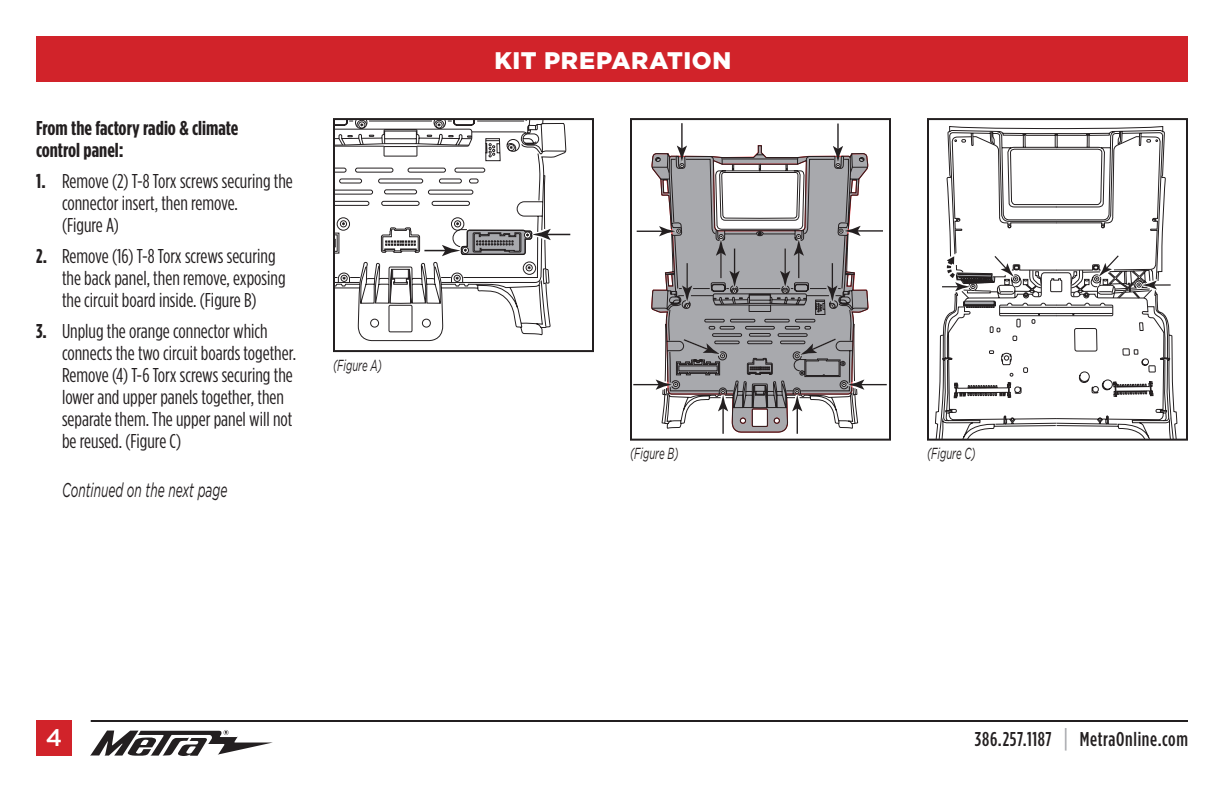
<style>
.page{position:relative;width:1224px;height:792px;background:#fff}
.page>*{position:absolute;margin:0;border:0;box-sizing:border-box;transform-origin:0 0}
.t1{font:900 24px "Gotham";letter-spacing:.025em;color:#fff}
.t2{font:500 24px "Gotham";color:#fff}
.t3{font:20px/22px "Gotham Condensed";color:#231f20}
.t4{font:700 20px/22px "Gotham Condensed";color:#231f20;scale:1.07 1}
.t5{font:500 20px "Gotham Condensed";letter-spacing:.03em;color:#231f20}
.t6{font:italic 20px "Gotham";color:#231f20;scale:.6 1}
.t7{font:italic 16px "Gotham";color:#231f20;scale:.6 1}
.s1{font-weight:700}
.s2{font-size:26px;color:#a8a9ad}
</style>
<div class="page">
<div style="left:36px;top:36px;width:1152px;height:45px;background:#d1232a"></div>
<svg style="left:90px;top:730px;width:183px;height:26px"></svg>
<hr style="left:91px;top:720px;width:1097px;height:2px;background:#231f20">
<div style="left:36px;top:720px;width:36px;height:36px;background:#d1232a"></div>
<svg style="left:633px;top:123px;width:254px;height:311px"></svg>
<div style="left:630px;top:118px;width:261px;height:323px;border:2px solid #231f20"></div>
<svg style="left:935px;top:334px;width:7px;height:104px"></svg>
<svg style="left:963px;top:425px;width:187px;height:13px"></svg>
<svg style="left:942px;top:126px;width:229px;height:299px"></svg>
<div style="left:927px;top:118px;width:261px;height:323px;border:2px solid #231f20"></div>
<svg style="left:336px;top:121px;width:234px;height:220px"></svg>
<div style="left:333px;top:118px;width:261px;height:234px;border:2px solid #231f20"></div>
<p class="t4" style="left:36px;top:116px;width:191px">From the factory radio &amp; climate control panel:</p>
<p class="t3" style="left:62px;top:170px;width:232px;text-indent:-26px"><span class="s1">1.</span> Remove (2) T-8 Torx screws securing the connector insert, then remove.<br>(Figure A)</p>
<p class="t3" style="left:62px;top:245px;width:225px;text-indent:-26px"><span class="s1">2.</span> Remove (16) T-8 Torx screws securing the back panel, then remove, exposing the circuit board inside. (Figure B)</p>
<p class="t3" style="left:62px;top:320px;width:236px;text-indent:-26px"><span class="s1">3.</span> Unplug the orange connector which connects the two circuit boards together.<br>Remove (4) T-6 Torx screws securing the lower and upper panels together, then separate them. The upper panel will not be reused. (Figure C)</p>
<p class="t6" style="left:62px;top:479px;width:277px">Continued on the next page</p>
<p class="t7" style="left:333px;top:357px;width:83px">(Figure A)</p>
<p class="t1" style="left:494px;top:46px;width:238px">KIT PREPARATION</p>
<p class="t7" style="left:630px;top:445px;width:83px">(Figure B)</p>
<p class="t7" style="left:927px;top:445px;width:83px">(Figure C)</p>
<p class="t2" style="left:46px;top:724px;width:18px">4</p>
<p class="t5" style="left:975px;top:728px;width:215px">386.257.1187 <span class="s2">|</span> MetraOnline.com</p>
</div>
